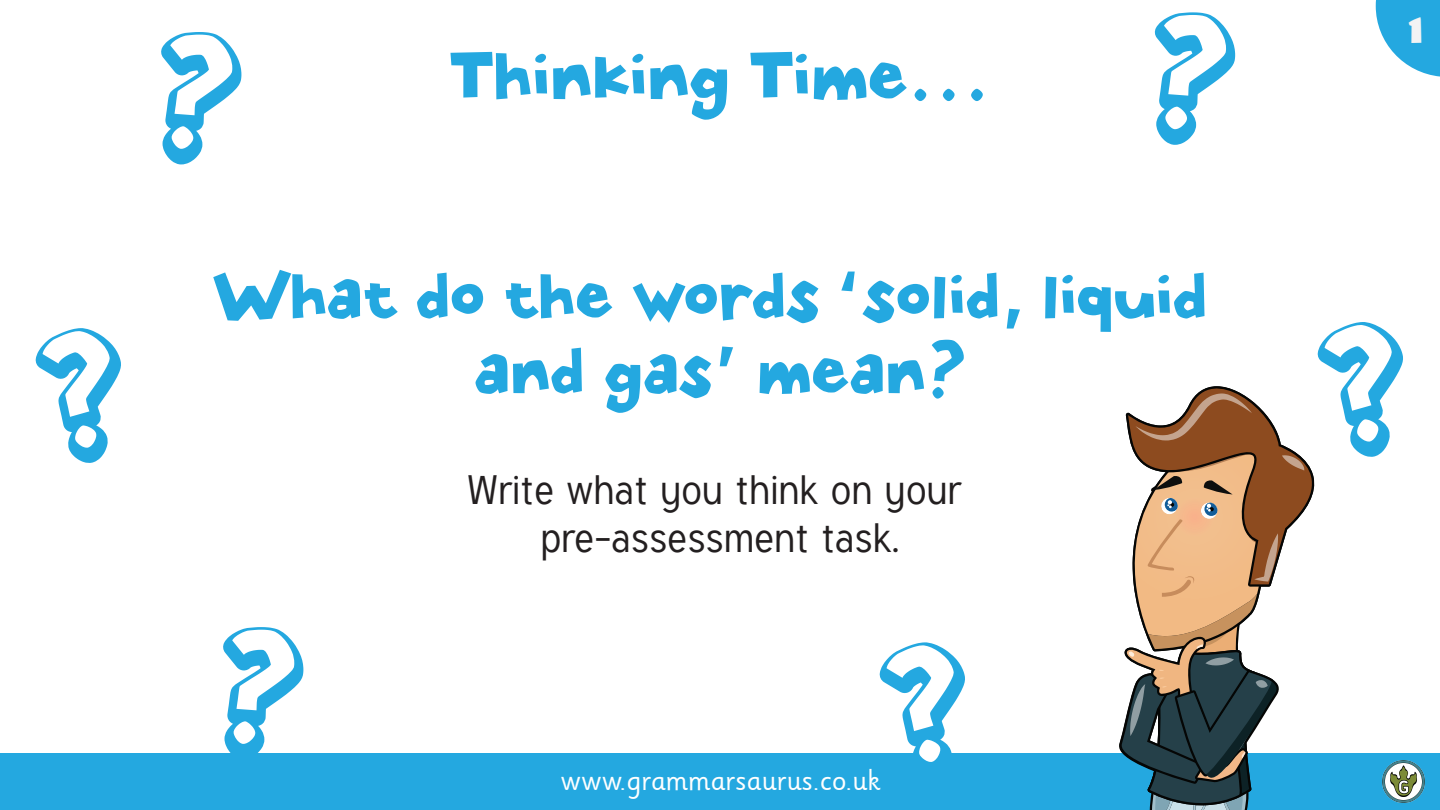
<style>
.page{position:relative;width:1440px;height:810px;background:#fff}
.page>*{position:absolute;margin:0;border:0;box-sizing:border-box;transform-origin:0 0}
.t1{font:67.5px "Stone Hinge";color:#24a8e0}
.t2{font:64.5px/75px "Stone Hinge";color:#24a8e0;text-align:center}
.t3{font:40.5px/48.6px "Tuffy";color:#231f20;text-align:center}
.t4{font:36px "Stone Hinge";color:#f2f3f4}
.t5{font:30px "Sassoon Infant Rg";color:#fff}
</style>
<div class="page">
<div style="left:0;top:753px;width:1440px;height:57px;background:#24a8e0"></div>
<img style="left:1403px;top:761px;width:22px;height:42px">
<svg style="left:1376px;top:0;width:64px;height:77px"></svg>
<svg style="left:161px;top:32px;width:80px;height:132px"></svg>
<svg style="left:1154px;top:12px;width:81px;height:133px"></svg>
<svg style="left:223px;top:627px;width:80px;height:126px"></svg>
<svg style="left:35px;top:328px;width:86px;height:135px"></svg>
<svg style="left:879px;top:642px;width:86px;height:120px"></svg>
<svg style="left:1119px;top:322px;width:284px;height:488px"></svg>
<h1 class="t1" style="left:450px;top:28px;width:541px">Thinking Time…</h1>
<h2 class="t2" style="left:213px;top:259px;width:996px">What do the words ‘solid, liquid and gas’ mean?</h2>
<p class="t3" style="left:467px;top:464px;width:496px">Write what you think on your pre-assessment task.</p>
<p class="t5" style="left:560px;top:763px;width:322px">www.grammarsaurus.co.uk</p>
<p class="t4" style="left:1408px;top:5px;width:17px">1</p>
</div>
